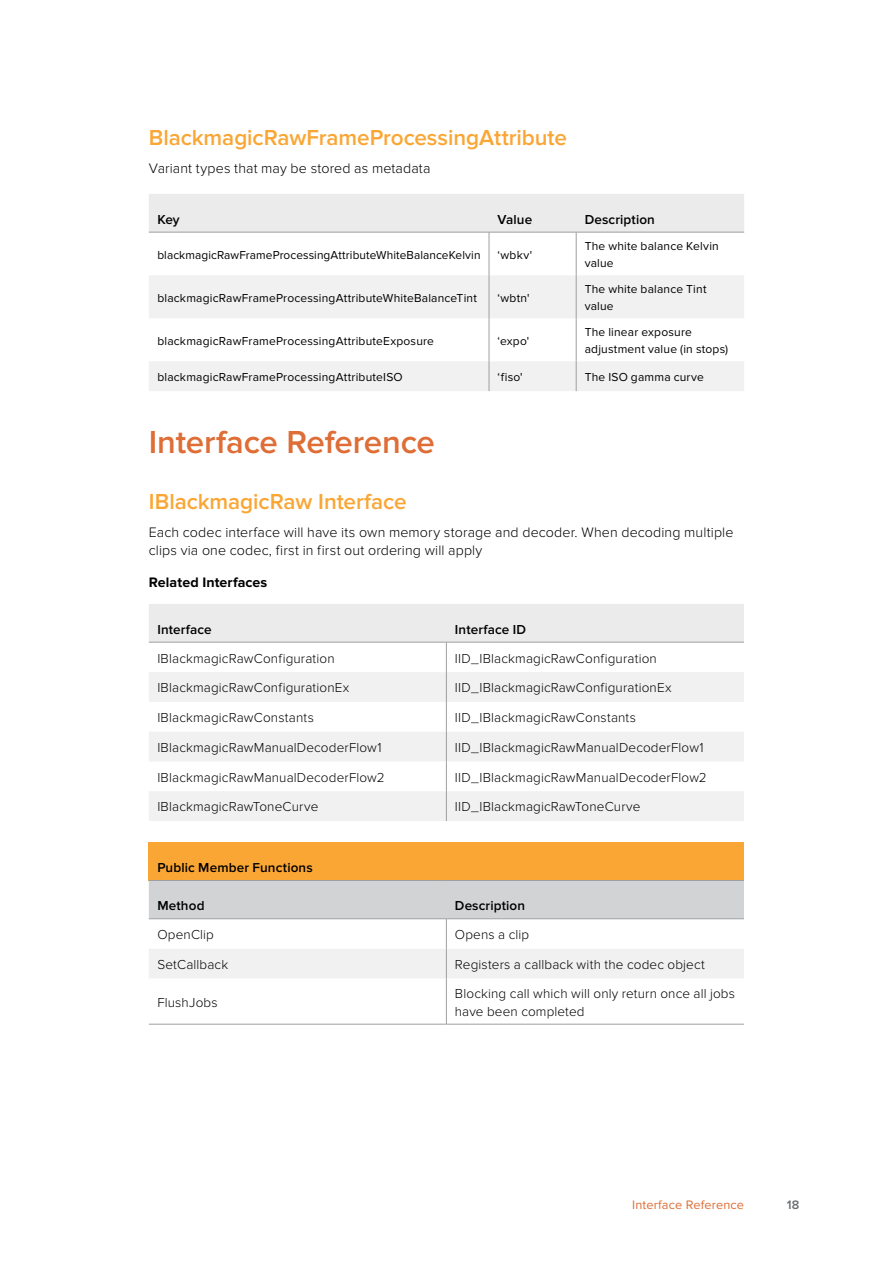
<style>
.page{position:relative;width:893px;height:1263px;background:#fff}
.page>*{position:absolute;margin:0;border:0;box-sizing:border-box;transform-origin:0 0}
.t1{font:600 33px "Proxima Nova";letter-spacing:-.005em;color:#de6d36}
.t2{font:600 22.5px "Proxima Nova";letter-spacing:-.005em;color:#faa634}
.t3{font:300 14.25px/18.8px "Proxima Nova";letter-spacing:.01em;color:#000}
.t4{font:700 14.25px "Proxima Nova";letter-spacing:.005em;color:#000}
.t5{font:300 13.5px/18px "Proxima Nova";letter-spacing:.01em;color:#000}
.t6{font:600 13.5px "Proxima Nova";letter-spacing:.01em;color:#000}
.t7{font:12.75px "Proxima Nova";letter-spacing:.01em;color:#de6d36}
.t8{font:600 12.75px "Proxima Nova";color:#6d6e71}
.t9{font:12px/16.5px "Proxima Nova";letter-spacing:.015em;color:#000}
</style>
<div class="page">
<div style="left:149px;top:194px;width:595px;height:38px;background:#ebebec"></div>
<svg style="left:149px;top:275px;width:595px;height:116px;fill:#f1f1f2"></svg>
<hr style="left:489px;top:232px;width:1px;height:43px;background:#9d9fa2">
<hr style="left:576px;top:232px;width:1px;height:43px;background:#9d9fa2">
<hr style="left:489px;top:275px;width:1px;height:43px;background:#9d9fa2">
<hr style="left:576px;top:275px;width:1px;height:43px;background:#9d9fa2">
<hr style="left:489px;top:318px;width:1px;height:43px;background:#9d9fa2">
<hr style="left:576px;top:318px;width:1px;height:43px;background:#9d9fa2">
<hr style="left:489px;top:361px;width:1px;height:30px;background:#9d9fa2">
<hr style="left:576px;top:361px;width:1px;height:30px;background:#9d9fa2">
<hr style="left:149px;top:232px;width:340px;height:1px;background:#9d9fa2">
<hr style="left:489px;top:232px;width:87px;height:1px;background:#9d9fa2">
<hr style="left:576px;top:232px;width:168px;height:1px;background:#9d9fa2">
<div style="left:149px;top:604px;width:595px;height:38px;background:#ebebec"></div>
<svg style="left:149px;top:672px;width:595px;height:149px;fill:#f1f1f2"></svg>
<hr style="left:446px;top:642px;width:1px;height:30px;background:#9d9fa2">
<hr style="left:446px;top:672px;width:1px;height:30px;background:#9d9fa2">
<hr style="left:446px;top:702px;width:1px;height:30px;background:#9d9fa2">
<svg style="left:446px;top:732px;width:1px;height:29px"></svg>
<hr style="left:446px;top:761px;width:1px;height:30px;background:#9d9fa2">
<hr style="left:446px;top:791px;width:1px;height:30px;background:#9d9fa2">
<hr style="left:149px;top:642px;width:297px;height:1px;background:#9d9fa2">
<hr style="left:446px;top:642px;width:298px;height:1px;background:#9d9fa2">
<div style="left:149px;top:842px;width:595px;height:38px;background:#faa634"></div>
<div style="left:149px;top:881px;width:595px;height:37px;background:#d1d3d4"></div>
<svg style="left:149px;top:919px;width:595px;height:105px"></svg>
<hr style="left:446px;top:919px;width:1px;height:30px;background:#9d9fa2">
<div style="left:149px;top:949px;width:595px;height:29px;background:#f1f1f2"></div>
<hr style="left:446px;top:978px;width:1px;height:46px;background:#9d9fa2">
<hr style="left:149px;top:880px;width:297px;height:1px;background:#9d9fa2">
<hr style="left:446px;top:880px;width:298px;height:1px;background:#9d9fa2">
<hr style="left:149px;top:918px;width:297px;height:1px;background:#9d9fa2">
<hr style="left:446px;top:918px;width:298px;height:1px;background:#9d9fa2">
<hr style="left:149px;top:1024px;width:297px;height:1px;background:#9d9fa2">
<hr style="left:446px;top:1024px;width:298px;height:1px;background:#9d9fa2">
<h2 class="t2" style="left:149px;top:125px;width:420px">BlackmagicRawFrameProcessingAttribute</h2>
<p class="t3" style="left:149px;top:159px;width:283px">Variant types that may be stored as metadata</p>
<p class="t6" style="left:157px;top:211px;width:24px">Key</p>
<p class="t6" style="left:497px;top:211px;width:36px">Value</p>
<p class="t6" style="left:585px;top:211px;width:72px">Description</p>
<p class="t9" style="left:157px;top:246px;width:325px">blackmagicRawFrameProcessingAttributeWhiteBalanceKelvin</p>
<p class="t9" style="left:497px;top:246px;width:36px">‘wbkv'</p>
<p class="t9" style="left:585px;top:238px;width:136px">The white balance Kelvin value</p>
<p class="t9" style="left:157px;top:289px;width:321px">blackmagicRawFrameProcessingAttributeWhiteBalanceTint</p>
<p class="t9" style="left:497px;top:289px;width:34px">‘wbtn'</p>
<p class="t9" style="left:585px;top:281px;width:123px">The white balance Tint value</p>
<p class="t9" style="left:157px;top:332px;width:278px">blackmagicRawFrameProcessingAttributeExposure</p>
<p class="t9" style="left:497px;top:332px;width:33px">‘expo'</p>
<p class="t9" style="left:585px;top:324px;width:145px">The linear exposure adjustment value (in stops)</p>
<p class="t9" style="left:157px;top:369px;width:247px">blackmagicRawFrameProcessingAttributeISO</p>
<p class="t9" style="left:497px;top:369px;width:27px">‘fiso'</p>
<p class="t9" style="left:585px;top:369px;width:121px">The ISO gamma curve</p>
<h1 class="t1" style="left:149px;top:423px;width:288px">Interface Reference</h1>
<h2 class="t2" style="left:149px;top:489px;width:259px">IBlackmagicRaw Interface</h2>
<p class="t3" style="left:149px;top:523px;width:586px">Each codec interface will have its own memory storage and decoder. When decoding multiple clips via one codec, first in first out ordering will apply</p>
<p class="t4" style="left:149px;top:574px;width:120px">Related Interfaces</p>
<p class="t6" style="left:157px;top:621px;width:56px">Interface</p>
<p class="t6" style="left:455px;top:621px;width:73px">Interface ID</p>
<p class="t5" style="left:157px;top:649px;width:179px">IBlackmagicRawConfiguration</p>
<p class="t5" style="left:455px;top:649px;width:203px">IID_IBlackmagicRawConfiguration</p>
<p class="t5" style="left:157px;top:679px;width:194px">IBlackmagicRawConfigurationEx</p>
<p class="t5" style="left:455px;top:679px;width:218px">IID_IBlackmagicRawConfigurationEx</p>
<p class="t5" style="left:157px;top:709px;width:158px">IBlackmagicRawConstants</p>
<p class="t5" style="left:455px;top:709px;width:183px">IID_IBlackmagicRawConstants</p>
<p class="t5" style="left:157px;top:738px;width:226px">IBlackmagicRawManualDecoderFlow1</p>
<p class="t5" style="left:455px;top:738px;width:250px">IID_IBlackmagicRawManualDecoderFlow1</p>
<p class="t5" style="left:157px;top:768px;width:229px">IBlackmagicRawManualDecoderFlow2</p>
<p class="t5" style="left:455px;top:768px;width:253px">IID_IBlackmagicRawManualDecoderFlow2</p>
<p class="t5" style="left:157px;top:798px;width:163px">IBlackmagicRawToneCurve</p>
<p class="t5" style="left:455px;top:798px;width:187px">IID_IBlackmagicRawToneCurve</p>
<p class="t6" style="left:157px;top:860px;width:157px">Public Member Functions</p>
<p class="t6" style="left:157px;top:898px;width:49px">Method</p>
<p class="t6" style="left:455px;top:898px;width:72px">Description</p>
<p class="t5" style="left:157px;top:926px;width:58px">OpenClip</p>
<p class="t5" style="left:455px;top:926px;width:76px">Opens a clip</p>
<p class="t5" style="left:157px;top:955px;width:72px">SetCallback</p>
<p class="t5" style="left:455px;top:955px;width:252px">Registers a callback with the codec object</p>
<p class="t5" style="left:157px;top:993px;width:62px">FlushJobs</p>
<p class="t5" style="left:455px;top:984px;width:282px">Blocking call which will only return once all jobs have been completed</p>
<p class="t7" style="left:632px;top:1198px;width:113px">Interface Reference</p>
<p class="t8" style="left:787px;top:1198px;width:14px">18</p>
</div>
